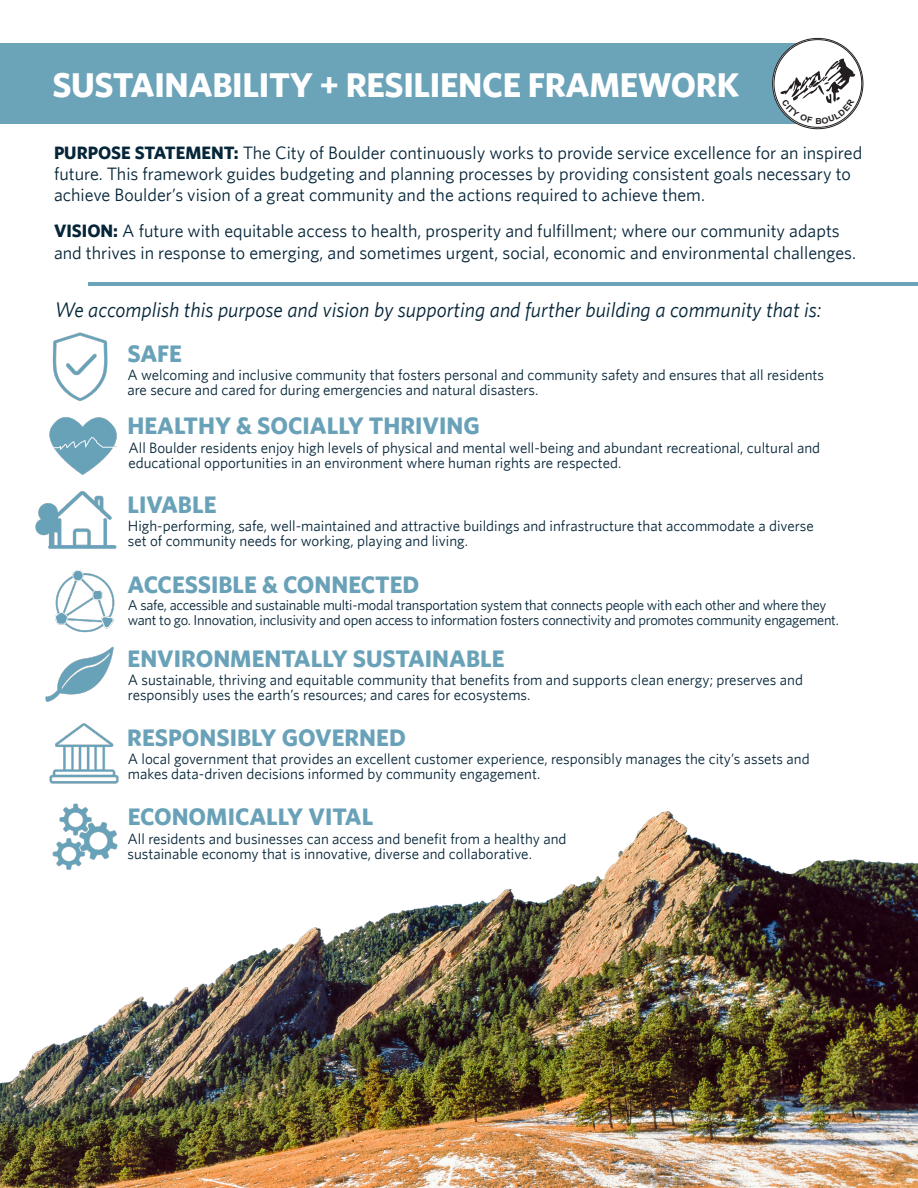
<style>
.page{position:relative;width:918px;height:1188px;background:#fff}
.page>*{position:absolute;margin:0;border:0;box-sizing:border-box;transform-origin:0 0}
.t1{font:700 34.5px "Whitney";letter-spacing:-.01em;color:#fff}
.t2{font:700 24px "Whitney";color:#69a2b8}
.t3{font:italic 21px "Whitney";color:#052538}
.t4{font:18px/21px "Whitney";color:#052538}
.t5{font:15px/15px "Whitney";color:#052538}
.t6{font:14.4px "Whitney";letter-spacing:-.02em;color:#052538}
.t7{font:700 8.25px "Arial";color:#231f20;scale:1.09 1}
.s1{font-weight:700}
</style>
<div class="page">
<img style="left:45px;top:646px;width:69px;height:56px">
<img style="left:35px;top:491px;width:82px;height:58px">
<img style="left:49px;top:417px;width:68px;height:58px">
<img style="left:52px;top:332px;width:56px;height:69px">
<div style="left:0;top:43px;width:819px;height:81px;background:#6ba3b9"></div>
<div style="left:774px;top:39px;width:88px;height:89px;background:#fff;border:1px solid #231f20;border-radius:50%"></div>
<hr style="left:88px;top:282px;width:830px;height:4px;background:#6ba3b9">
<img style="left:0;top:723px;width:918px;height:465px">
<img style="left:55px;top:569px;width:60px;height:64px">
<svg style="left:780px;top:59px;width:75px;height:65px"></svg>
<p class="t1" style="left:52px;top:64px;width:688px">SUSTAINABILITY + RESILIENCE FRAMEWORK</p>
<p class="t7" style="left:815px;top:115px;width:7px">B</p>
<p class="t4" style="left:54px;top:142px;width:810px"><span class="s1">PURPOSE STATEMENT:</span> The City of Boulder continuously works to provide service excellence for an inspired future. This framework guides budgeting and planning processes by providing consistent goals necessary to achieve Boulder’s vision of a great community and the actions required to achieve them.</p>
<p class="t4" style="left:54px;top:220px;width:804px;line-height:21.6px"><span class="s1">VISION:</span> A future with equitable access to health, prosperity and fulfillment; where our community adapts and thrives in response to emerging, and sometimes urgent, social, economic and environmental challenges.</p>
<p class="t3" style="left:55px;top:298px;width:768px">We accomplish this purpose and vision by supporting and further building a community that is:</p>
<p class="t2" style="left:127px;top:339px;width:56px">SAFE</p>
<p class="t5" style="left:127px;top:367px;width:698px">A welcoming and inclusive community that fosters personal and community safety and ensures that all residents are secure and cared for during emergencies and natural disasters.</p>
<p class="t2" style="left:128px;top:411px;width:354px">HEALTHY &amp; SOCIALLY THRIVING</p>
<p class="t5" style="left:128px;top:440px;width:693px">All Boulder residents enjoy high levels of physical and mental well-being and abundant recreational, cultural and educational opportunities in an environment where human rights are respected.</p>
<p class="t2" style="left:128px;top:490px;width:91px">LIVABLE</p>
<p class="t5" style="left:128px;top:518px;width:687px">High-performing, safe, well-maintained and attractive buildings and infrastructure that accommodate a diverse set of community needs for working, playing and living.</p>
<p class="t2" style="left:128px;top:570px;width:294px">ACCESSIBLE &amp; CONNECTED</p>
<p class="t6" style="left:128px;top:596px;width:700px">A safe, accessible and sustainable multi-modal transportation system that connects people with each other and where they</p>
<p class="t6" style="left:128px;top:611px;width:713px">want to go. Innovation, inclusivity and open access to information fosters connectivity and promotes community engagement.</p>
<p class="t2" style="left:128px;top:644px;width:379px">ENVIRONMENTALLY SUSTAINABLE</p>
<p class="t5" style="left:128px;top:672px;width:677px">A sustainable, thriving and equitable community that benefits from and supports clean energy; preserves and</p>
<p class="t5" style="left:128px;top:687px;width:404px">responsibly uses the earth’s resources; and cares for ecosystems.</p>
<p class="t2" style="left:127px;top:723px;width:280px">RESPONSIBLY GOVERNED</p>
<p class="t5" style="left:128px;top:751px;width:683px">A local government that provides an excellent customer experience, responsibly manages the city’s assets and makes data-driven decisions informed by community engagement.</p>
<p class="t2" style="left:128px;top:802px;width:247px">ECONOMICALLY VITAL</p>
<p class="t5" style="left:128px;top:831px;width:441px">All residents and businesses can access and benefit from a healthy and sustainable economy that is innovative, diverse and collaborative.</p>
</div>
